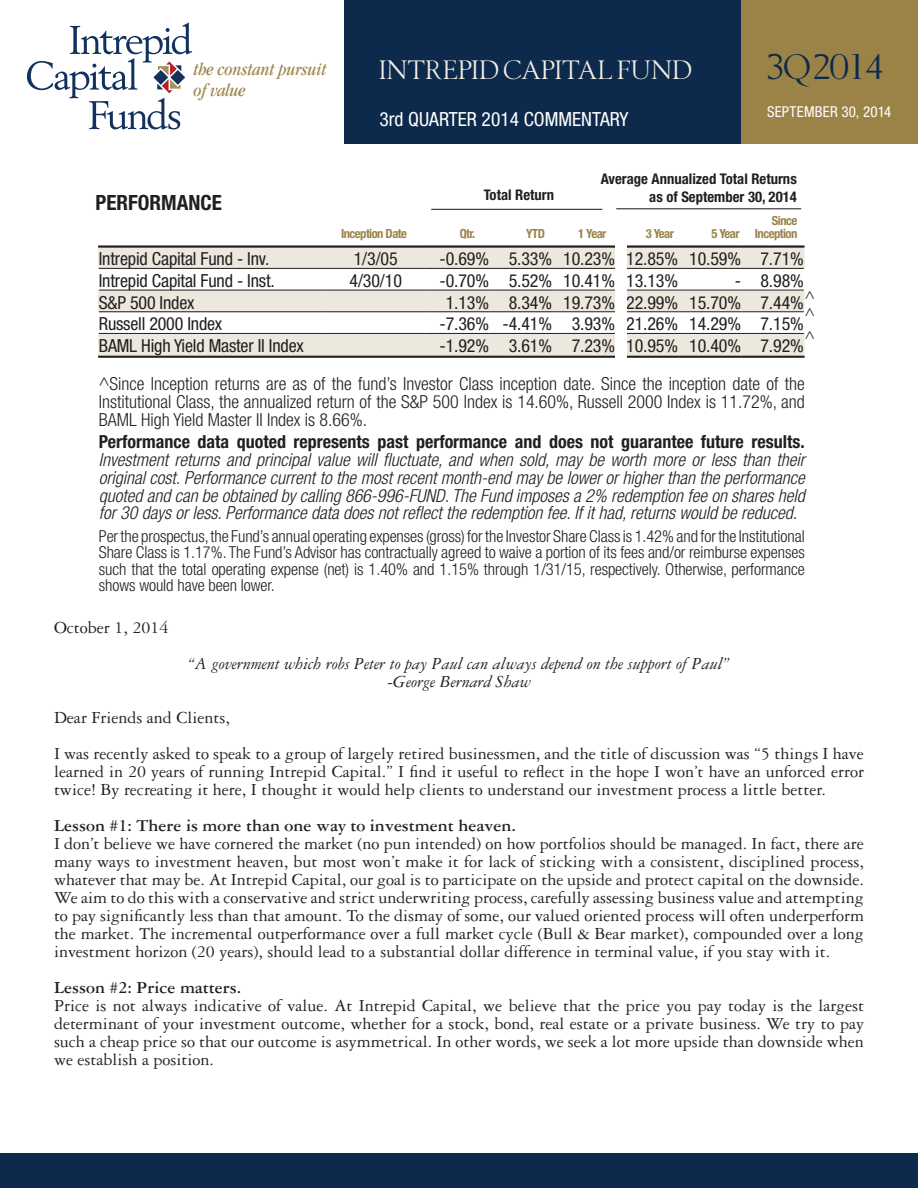
<style>
.page{position:relative;width:918px;height:1188px;background:#fff}
.page>*{position:absolute;margin:0;border:0;box-sizing:border-box;transform-origin:0 0}
.t1{font:36px "OPTI Berling Agency";letter-spacing:-.05em;color:#0d294b}
.t2{font:27px "OPTI Berling Agency";color:#f1eee6}
.t3{font:700 condensed 21px "Helvetica Neue";color:#231f20}
.t4{font:condensed 19.5px "Helvetica Neue";color:#fff}
.t5{font:18px/18px "Garamond Three";color:#231f20}
.t6{font:italic 300 condensed 18px/17.9px "Helvetica Neue";color:#231f20;text-align:justify}
.t7{font:condensed 18px "Helvetica Neue";letter-spacing:-.01em;color:#231f20}
.t8{font:300 condensed 18px/18px "Helvetica Neue";color:#231f20;text-align:justify}
.t9{font:italic 18px/18px "Garamond Three";color:#231f20;text-align:center}
.t10{font:700 condensed 18px "Helvetica Neue";color:#231f20}
.t11{font:700 18px "Garamond Three";color:#231f20}
.t12{font:italic condensed 18px/21px "Garamond";color:#9b8348}
.t13{font:300 condensed 16.8px/16.8px "Helvetica Neue";color:#231f20}
.t14{font:300 condensed 16.5px/16.5px "Helvetica Neue";letter-spacing:-.005em;color:#231f20;text-align:justify}
.t15{font:condensed 15px "Helvetica Neue";letter-spacing:.015em;color:#fff}
.t16{font:700 condensed 14.7px/17.7px "Helvetica Neue";color:#231f20;text-align:right}
.t17{font:700 condensed 12.6px/12.6px "Helvetica Neue";letter-spacing:-.04em;color:#9b8348;text-align:right}
</style>
<div class="page">
<hr style="left:616px;top:208px;width:185px;height:1px;background:#231f20">
<hr style="left:431px;top:209px;width:171px;height:1px;background:#231f20">
<svg style="left:98px;top:248px;width:707px;height:108px;fill:#ede8de"></svg>
<hr style="left:98px;top:245px;width:313px;height:3px;background:#231f20">
<hr style="left:411px;top:245px;width:63px;height:3px;background:#231f20">
<hr style="left:474px;top:245px;width:63px;height:3px;background:#231f20">
<hr style="left:537px;top:245px;width:78px;height:3px;background:#231f20">
<hr style="left:615px;top:245px;width:63px;height:3px;background:#231f20">
<hr style="left:678px;top:245px;width:63px;height:3px;background:#231f20">
<hr style="left:741px;top:245px;width:64px;height:3px;background:#231f20">
<hr style="left:98px;top:356px;width:313px;height:2px;background:#231f20">
<hr style="left:411px;top:356px;width:63px;height:2px;background:#231f20">
<hr style="left:474px;top:356px;width:63px;height:2px;background:#231f20">
<hr style="left:537px;top:356px;width:78px;height:2px;background:#231f20">
<hr style="left:615px;top:356px;width:63px;height:2px;background:#231f20">
<hr style="left:678px;top:356px;width:63px;height:2px;background:#231f20">
<hr style="left:741px;top:356px;width:64px;height:2px;background:#231f20">
<hr style="left:99px;top:290px;width:227px;height:1px;background:#231f20">
<hr style="left:99px;top:311px;width:227px;height:1px;background:#231f20">
<hr style="left:426px;top:290px;width:63px;height:1px;background:#231f20">
<hr style="left:426px;top:311px;width:63px;height:1px;background:#231f20">
<hr style="left:489px;top:290px;width:63px;height:1px;background:#231f20">
<hr style="left:489px;top:311px;width:63px;height:1px;background:#231f20">
<hr style="left:552px;top:290px;width:63px;height:1px;background:#231f20">
<hr style="left:99px;top:268px;width:227px;height:1px;background:#231f20">
<hr style="left:326px;top:268px;width:100px;height:1px;background:#231f20">
<hr style="left:426px;top:268px;width:63px;height:1px;background:#231f20">
<hr style="left:489px;top:268px;width:63px;height:1px;background:#231f20">
<hr style="left:552px;top:268px;width:63px;height:1px;background:#231f20">
<hr style="left:615px;top:268px;width:63px;height:1px;background:#231f20">
<hr style="left:678px;top:268px;width:63px;height:1px;background:#231f20">
<hr style="left:741px;top:268px;width:63px;height:1px;background:#231f20">
<hr style="left:615px;top:290px;width:63px;height:1px;background:#231f20">
<hr style="left:99px;top:333px;width:227px;height:1px;background:#231f20">
<hr style="left:326px;top:333px;width:100px;height:1px;background:#231f20">
<hr style="left:426px;top:333px;width:63px;height:1px;background:#231f20">
<hr style="left:489px;top:333px;width:63px;height:1px;background:#231f20">
<hr style="left:552px;top:333px;width:63px;height:1px;background:#231f20">
<hr style="left:615px;top:333px;width:63px;height:1px;background:#231f20">
<hr style="left:678px;top:333px;width:63px;height:1px;background:#231f20">
<hr style="left:741px;top:333px;width:63px;height:1px;background:#231f20">
<hr style="left:678px;top:290px;width:63px;height:1px;background:#231f20">
<hr style="left:741px;top:290px;width:63px;height:1px;background:#231f20">
<hr style="left:552px;top:311px;width:63px;height:1px;background:#231f20">
<hr style="left:615px;top:311px;width:63px;height:1px;background:#231f20">
<hr style="left:678px;top:311px;width:63px;height:1px;background:#231f20">
<hr style="left:741px;top:311px;width:63px;height:1px;background:#231f20">
<hr style="left:326px;top:290px;width:100px;height:1px;background:#231f20">
<hr style="left:326px;top:311px;width:100px;height:1px;background:#231f20">
<div style="left:615px;top:244px;width:12px;height:124px;background:#fff"></div>
<div style="left:741px;top:0;width:177px;height:143px;background:#9b8348"></div>
<div style="left:344px;top:0;width:397px;height:143px;background:#0d294b"></div>
<svg style="left:27px;top:23px;width:165px;height:107px"></svg>
<div style="left:0;top:1154px;width:918px;height:34px;background:#0d294b"></div>
<p class="t12" style="left:193px;top:58px;width:134px">the constant pursuit of value</p>
<h2 class="t2" style="left:379px;top:56px;width:315px">INTREPID CAPITAL FUND</h2>
<h1 class="t1" style="left:766px;top:48px;width:120px">3Q 2014</h1>
<p class="t15" style="left:767px;top:103px;width:126px">September 30, 2014</p>
<p class="t4" style="left:379px;top:108px;width:251px">3rd QUARTER 2014 COMMENTARY</p>
<p class="t3" style="left:96px;top:190px;width:128px">PERFORMANCE</p>
<p class="t17" style="left:341px;top:227px;width:67px">Inception Date</p>
<p class="t16" style="left:484px;top:186px;width:72px">Total Return</p>
<p class="t16" style="left:601px;top:170px;width:198px">Average Annualized Total Returns as of September 30, 2014</p>
<p class="t17" style="left:460px;top:227px;width:17px">Qtr.</p>
<p class="t17" style="left:526px;top:227px;width:20px">YTD</p>
<p class="t17" style="left:578px;top:227px;width:30px">1 Year</p>
<p class="t17" style="left:646px;top:227px;width:30px">3 Year</p>
<p class="t17" style="left:712px;top:227px;width:30px">5 Year</p>
<p class="t17" style="left:755px;top:214px;width:44px">Since<br>Inception</p>
<p class="t7" style="left:99px;top:249px;width:172px">Intrepid Capital Fund - Inv.</p>
<p class="t7" style="left:354px;top:249px;width:46px">1/3/05</p>
<p class="t7" style="left:439px;top:249px;width:366px">-0.69% 5.33% 10.23% 12.85% 10.59% 7.71%</p>
<p class="t7" style="left:99px;top:270px;width:178px">Intrepid Capital Fund - Inst.</p>
<p class="t7" style="left:349px;top:270px;width:54px">4/30/10</p>
<p class="t7" style="left:439px;top:270px;width:240px">-0.70% 5.52% 10.41% 13.13%</p>
<p class="t7" style="left:735px;top:270px;width:71px">- 8.98%</p>
<p class="t7" style="left:99px;top:292px;width:97px">S&amp;P 500 Index</p>
<p class="t7" style="left:446px;top:292px;width:360px">1.13% 8.34% 19.73% 22.99% 15.70% 7.44%</p>
<p class="t7" style="left:99px;top:314px;width:125px">Russell 2000 Index</p>
<p class="t7" style="left:439px;top:314px;width:366px">-7.36% -4.41% 3.93% 21.26% 14.29% 7.15%</p>
<p class="t7" style="left:99px;top:335px;width:206px">BAML High Yield Master II Index</p>
<p class="t7" style="left:439px;top:335px;width:366px">-1.92% 3.61% 7.23% 10.95% 10.40% 7.92%</p>
<p class="t8" style="left:99px;top:374px;width:708px">^Since Inception returns are as of the fund’s Investor Class inception date. Since the inception date of the Institutional Class, the annualized return of the S&amp;P 500 Index is 14.60%, Russell 2000 Index is 11.72%, and BAML High Yield Master II Index is 8.66%.</p>
<p class="t10" style="left:99px;top:431px;width:707px">Performance data quoted represents past performance and does not guarantee future results.</p>
<p class="t6" style="left:99px;top:450px;width:708px">Investment returns and principal value will fluctuate, and when sold, may be worth more or less than their original cost. Performance current to the most recent month-end may be lower or higher than the performance quoted and can be obtained by calling 866-996-FUND. The Fund imposes a 2% redemption fee on shares held for 30 days or less. Performance data does not reflect the redemption fee. If it had, returns would be reduced.</p>
<p class="t14" style="left:99px;top:528px;width:707px">Per the prospectus, the Fund’s annual operating expenses (gross) for the Investor Share Class is 1.42% and for the Institutional Share Class is 1.17%. The Fund’s Advisor has contractually agreed to waive a portion of its fees and/or reimburse expenses such that the total operating expense (net) is 1.40% and 1.15% through 1/31/15, respectively. Otherwise, performance shows would have been lower.</p>
<p class="t13" style="left:805px;top:289px;width:12px">^ ^</p>
<p class="t13" style="left:805px;top:329px;width:12px">^</p>
<p class="t5" style="left:54px;top:618px;width:116px">October 1, 2014</p>
<p class="t9" style="left:188px;top:654px;width:543px">“A government which robs Peter to pay Paul can always depend on the support of Paul” -George Bernard Shaw</p>
<p class="t5" style="left:54px;top:699px;width:811px;line-height:36px">Dear Friends and Clients,<br>I was recently asked to speak to a group of largely retired businessmen, and the title of discussion was “5 things I have</p>
<p class="t5" style="left:54px;top:762px;width:812px">learned in 20 years of running Intrepid Capital.” I find it useful to reflect in the hope I won’t have an unforced error twice! By recreating it here, I thought it would help clients to understand our investment process a little better.</p>
<p class="t11" style="left:54px;top:815px;width:463px">Lesson #1: There is more than one way to investment heaven.</p>
<p class="t5" style="left:54px;top:834px;width:812px;text-align:justify">I don’t believe we have cornered the market (no pun intended) on how portfolios should be managed. In fact, there are many ways to investment heaven, but most won’t make it for lack of sticking with a consistent, disciplined process, whatever that may be. At Intrepid Capital, our goal is to participate on the upside and protect capital on the downside.<br>We aim to do this with a conservative and strict underwriting process, carefully assessing business value and attempting to pay significantly less than that amount. To the dismay of some, our valued oriented process will often underperform the market. The incremental outperformance over a full market cycle (Bull &amp; Bear market), compounded over a long investment horizon (20 years), should lead to a substantial dollar difference in terminal value, if you stay with it.</p>
<p class="t11" style="left:54px;top:977px;width:189px">Lesson #2: Price matters.</p>
<p class="t5" style="left:54px;top:996px;width:812px;text-align:justify">Price is not always indicative of value. At Intrepid Capital, we believe that the price you pay today is the largest determinant of your investment outcome, whether for a stock, bond, real estate or a private business. We try to pay such a cheap price so that our outcome is asymmetrical. In other words, we seek a lot more upside than downside when we establish a position.</p>
</div>
